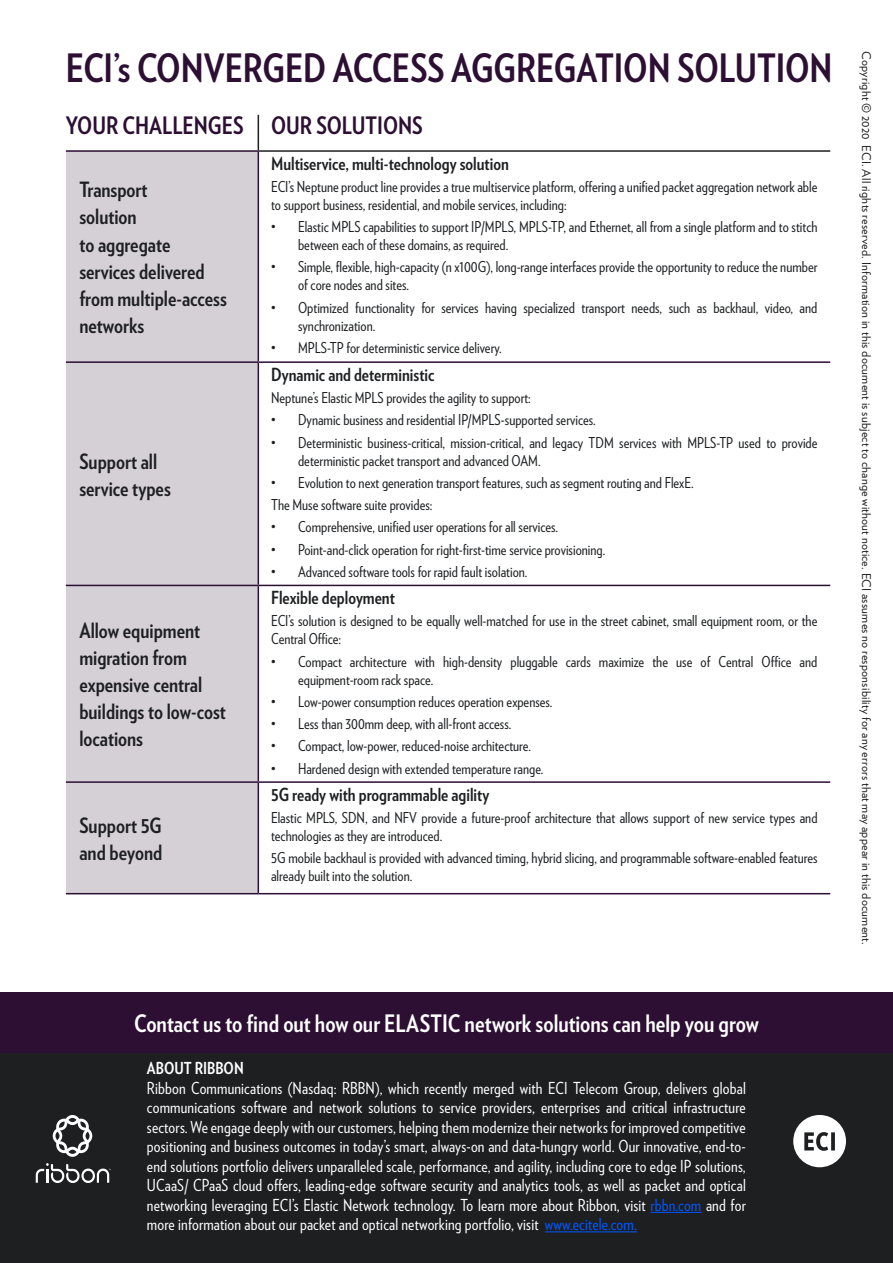
<style>
.page{position:relative;width:893px;height:1263px;background:#fff}
.page>*{position:absolute;margin:0;border:0;box-sizing:border-box;transform-origin:0 0}
.t1{font:700 39px "Verlag Condensed";letter-spacing:-.005em;color:#2c0f33}
.t2{font:700 24px "Verlag Condensed";color:#fff}
.t3{font:700 24px "Verlag Condensed";color:#2c0f33}
.t4{font:700 21px/27px "Verlag Condensed";color:#1d1f21}
.t5{font:700 18px "Verlag Condensed";color:#1d1f21}
.t6{font:16.5px/19.5px "Verlag Condensed";letter-spacing:.01em;color:#fff;text-align:justify}
.t7{font:700 16.5px "Verlag Condensed";color:#fff}
.t8{font:15px/18px "Verlag Condensed";color:#1d1f21}
.t9{font:12px "Verlag";letter-spacing:.02em;color:#1d1f21}
.s1{color:#0057ff}
</style>
<div class="page">
<div style="left:0;top:1052px;width:893px;height:211px;background:#1d1f21"></div>
<hr style="left:650px;top:1212px;width:51px;height:1px;background:#0057ff">
<hr style="left:545px;top:1231px;width:92px;height:1px;background:#0057ff">
<div style="left:0;top:992px;width:893px;height:60px;background:#2c0f33"></div>
<div style="left:66px;top:152px;width:192px;height:741px;background:#d5cfd6"></div>
<hr style="left:258px;top:361px;width:572px;height:2px;background:#2c0f33">
<hr style="left:258px;top:585px;width:572px;height:1px;background:#2c0f33">
<hr style="left:258px;top:781px;width:572px;height:2px;background:#2c0f33">
<hr style="left:258px;top:893px;width:572px;height:1px;background:#2c0f33">
<hr style="left:258px;top:115px;width:1px;height:35px;background:#1d1f21">
<hr style="left:259px;top:150px;width:571px;height:2px;background:#1d1f21">
<hr style="left:66px;top:150px;width:193px;height:2px;background:#2c0f33">
<hr style="left:258px;top:152px;width:1px;height:209px;background:#2c0f33">
<hr style="left:66px;top:361px;width:192px;height:2px;background:#2c0f33">
<hr style="left:258px;top:363px;width:1px;height:222px;background:#2c0f33">
<hr style="left:66px;top:585px;width:192px;height:1px;background:#2c0f33">
<hr style="left:258px;top:586px;width:1px;height:195px;background:#2c0f33">
<hr style="left:66px;top:781px;width:192px;height:2px;background:#2c0f33">
<hr style="left:258px;top:783px;width:1px;height:110px;background:#2c0f33">
<hr style="left:66px;top:893px;width:192px;height:1px;background:#2c0f33">
<svg style="left:793px;top:1115px;width:53px;height:52px"></svg>
<svg style="left:36px;top:1163px;width:75px;height:20px"></svg>
<svg style="left:53px;top:1115px;width:39px;height:42px"></svg>
<p class="t1" style="left:66px;top:39px;width:768px">ECI’s CONVERGED ACCESS AGGREGATION SOLUTION</p>
<p class="t3" style="left:66px;top:108px;width:179px">YOUR CHALLENGES</p>
<p class="t3" style="left:271px;top:108px;width:153px">OUR SOLUTIONS</p>
<p class="t4" style="left:79px;top:176px;width:70px">Transport solution</p>
<p class="t4" style="left:79px;top:230px;width:149px">to aggregate services delivered from multiple-access networks</p>
<p class="t4" style="left:79px;top:447px;width:93px">Support all service types</p>
<p class="t4" style="left:79px;top:616px;width:148px">Allow equipment migration from expensive central buildings to low-cost locations</p>
<p class="t4" style="left:79px;top:811px;width:84px">Support 5G and beyond</p>
<p class="t5" style="left:271px;top:150px;width:239px">Multiservice, multi-technology solution</p>
<p class="t8" style="left:271px;top:177px;width:548px">ECI’s Neptune product line provides a true multiservice platform, offering a unified packet aggregation network able to support business, residential, and mobile services, including:</p>
<p class="t8" style="left:298px;top:217px;width:521px;text-indent:-27px">• Elastic MPLS capabilities to support IP/MPLS, MPLS-TP, and Ethernet, all from a single platform and to stitch between each of these domains, as required.</p>
<p class="t8" style="left:298px;top:257px;width:521px;text-indent:-27px">• Simple, flexible, high-capacity (n x100G), long-range interfaces provide the opportunity to reduce the number of core nodes and sites.</p>
<p class="t8" style="left:298px;top:298px;width:521px;text-indent:-27px">• Optimized functionality for services having specialized transport needs, such as backhaul, video, and synchronization.</p>
<p class="t8" style="left:271px;top:338px;width:232px">• MPLS-TP for deterministic service delivery.</p>
<p class="t5" style="left:271px;top:361px;width:165px">Dynamic and deterministic</p>
<p class="t8" style="left:271px;top:388px;width:261px">Neptune’s Elastic MPLS provides the agility to support:</p>
<p class="t8" style="left:271px;top:410px;width:326px">• Dynamic business and residential IP/MPLS-supported services.</p>
<p class="t8" style="left:298px;top:433px;width:521px;text-indent:-27px">• Deterministic business-critical, mission-critical, and legacy TDM services with MPLS-TP used to provide deterministic packet transport and advanced OAM.</p>
<p class="t8" style="left:271px;top:473px;width:424px">• Evolution to next generation transport features, such as segment routing and FlexE.</p>
<p class="t8" style="left:271px;top:495px;width:163px">The Muse software suite provides:</p>
<p class="t8" style="left:271px;top:517px;width:289px">• Comprehensive, unified user operations for all services.</p>
<p class="t8" style="left:271px;top:540px;width:336px">• Point-and-click operation for right-first-time service provisioning.</p>
<p class="t8" style="left:271px;top:562px;width:258px">• Advanced software tools for rapid fault isolation.</p>
<p class="t5" style="left:271px;top:584px;width:125px">Flexible deployment</p>
<p class="t8" style="left:271px;top:611px;width:548px">ECI’s solution is designed to be equally well-matched for use in the street cabinet, small equipment room, or the<br>Central Office:</p>
<p class="t8" style="left:298px;top:652px;width:521px;text-indent:-27px">• Compact architecture with high-density pluggable cards maximize the use of Central Office and equipment-room rack space.</p>
<p class="t8" style="left:271px;top:692px;width:283px">• Low-power consumption reduces operation expenses.</p>
<p class="t8" style="left:271px;top:714px;width:242px">• Less than 300mm deep, with all-front access.</p>
<p class="t8" style="left:271px;top:736px;width:261px">• Compact, low-power, reduced-noise architecture.</p>
<p class="t8" style="left:271px;top:759px;width:274px">• Hardened design with extended temperature range.</p>
<p class="t5" style="left:271px;top:781px;width:220px">5G ready with programmable agility</p>
<p class="t8" style="left:271px;top:808px;width:548px">Elastic MPLS, SDN, and NFV provide a future-proof architecture that allows support of new service types and technologies as they are introduced.</p>
<p class="t8" style="left:271px;top:848px;width:548px">5G mobile backhaul is provided with advanced timing, hybrid slicing, and programmable software-enabled features already built into the solution.</p>
<p class="t2" style="left:134px;top:1006px;width:626px">Contact us to find out how our ELASTIC network solutions can help you grow</p>
<p class="t7" style="left:147px;top:1056px;width:98px">ABOUT RIBBON</p>
<p class="t6" style="left:147px;top:1077px;width:600px">Ribbon Communications (Nasdaq: RBBN), which recently merged with ECI Telecom Group, delivers global communications software and network solutions to service providers, enterprises and critical infrastructure sectors. We engage deeply with our customers, helping them modernize their networks for improved competitive positioning and business outcomes in today’s smart, always-on and data-hungry world. Our innovative, end-to&shy;end solutions portfolio delivers unparalleled scale, performance, and agility, including core to edge IP solutions, UCaaS/ CPaaS cloud offers, leading-edge software security and analytics tools, as well as packet and optical networking leveraging ECI’s Elastic Network technology. To learn more about Ribbon, visit <span class="s1">rbbn.com</span> and for more information about our packet and optical networking portfolio, visit <span class="s1">www.ecitele.com.</span></p>
<p class="t9" style="left:875px;top:51px;width:895px;rotate:90deg">Copyright © 2020 ECI. All rights reserved. Information in this document is subject to change without notice. ECI assumes no responsibility for any errors that may appear in this document.</p>
</div>
